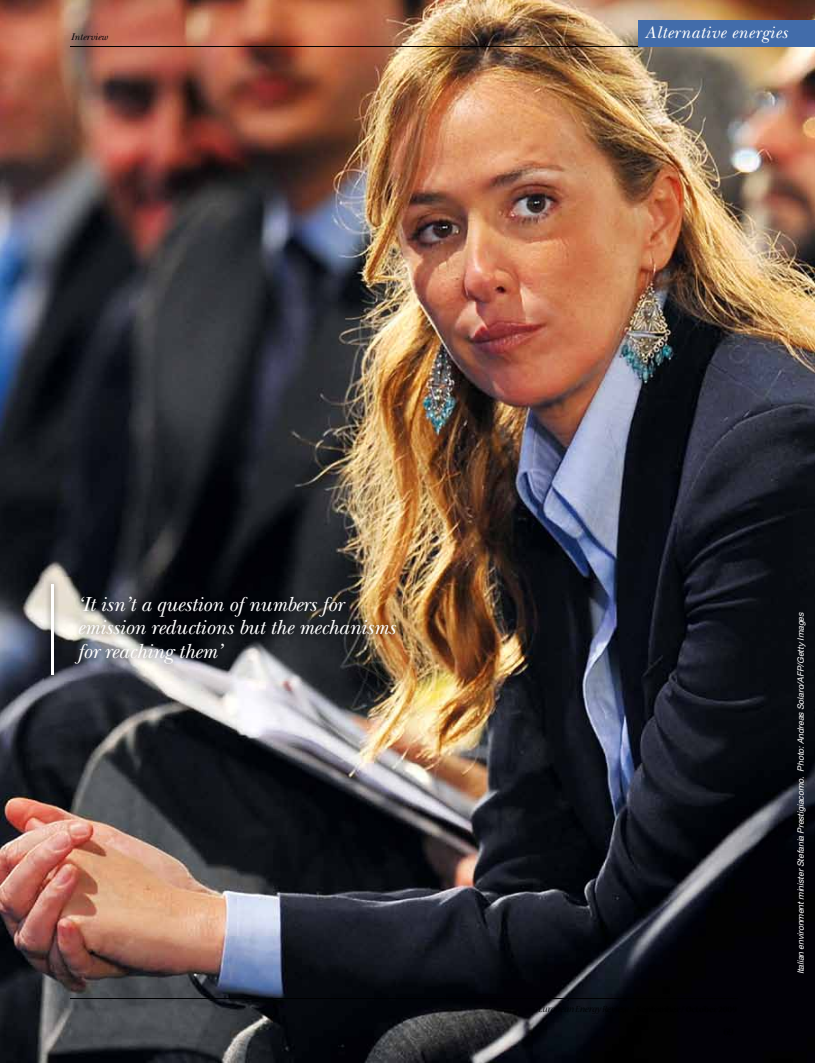
<style>
.page{position:relative;width:815px;height:1063px;background:#fff}
.page>*{position:absolute;margin:0;border:0;box-sizing:border-box;transform-origin:0 0}
.t1{font:italic 21.25px/23.8px "New Baskerville";letter-spacing:-.01em;color:#fff}
.t2{font:italic 17.5px "New Baskerville";letter-spacing:.03em;color:#fff}
.t3{font:italic 10px "New Baskerville";color:#000}
.t4{font:italic 8.75px "Helvetica Neue LT Std";color:#fff}
</style>
<div class="page">
<img style="left:0;top:0;width:815px;height:1063px">
<img style="left:44px;top:577px;width:359px;height:104px">
<hr style="left:51px;top:584px;width:3px;height:90px;background:#fff">
<hr style="left:71px;top:999px;width:667px;height:1px;background:#000">
<hr style="left:71px;top:46px;width:744px;height:1px;background:#000">
<div style="left:639px;top:20px;width:176px;height:26px;background:#426caa"></div>
<p class="t3" style="left:71px;top:31px;width:38px">Interview</p>
<h2 class="t2" style="left:645px;top:23px;width:144px">Alternative energies</h2>
<h1 class="t1" style="left:77px;top:592px;width:320px">‘It isn’t a question of numbers for emission reductions but the mechanisms for reaching them’</h1>
<p class="t4" style="left:795px;top:974px;width:366px;rotate:-90deg">Italian environmentministerStefania Prestig iacomo. Photo:AndreasSolaro/AFP/Getty Imag es</p>
</div>
